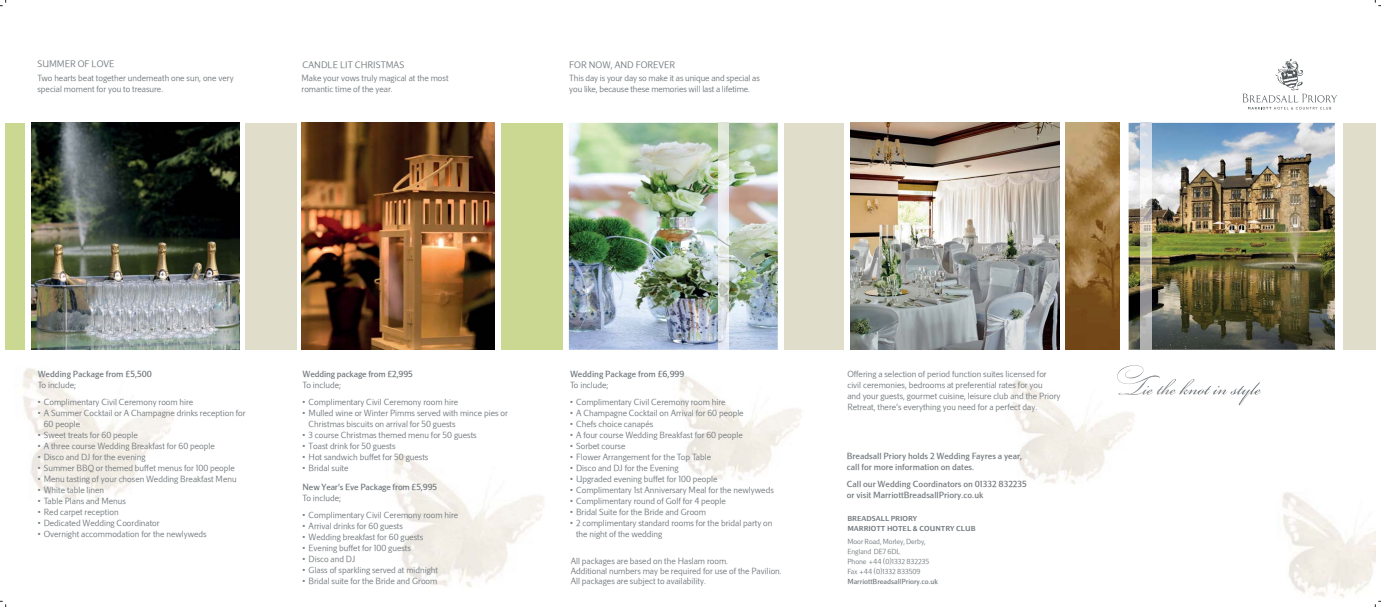
<style>
.page{position:relative;width:1381px;height:607px;background:#fff}
.page>*{position:absolute;margin:0;border:0;box-sizing:border-box;transform-origin:0 0}
.t1{font:300 9px "Marriott";color:#757b7f}
.t2{font:300 8.5px/11px "Marriott";color:#757b7f}
.t3{font:500 8.5px/11px "Marriott";color:#757b7f}
.t4{font:300 7px/10px "Marriott";color:#757b7f}
.t5{font:700 7px/10px "Marriott";color:#757b7f}
.t6{font:500 7px "Marriott";color:#757b7f}
</style>
<div class="page">
<img style="left:22px;top:368px;width:151px;height:133px">
<img style="left:393px;top:454px;width:151px;height:133px">
<img style="left:1282px;top:492px;width:93px;height:106px">
<img style="left:679px;top:376px;width:123px;height:105px">
<img style="left:1128px;top:123px;width:206px;height:227px">
<img style="left:1140px;top:123px;width:11px;height:227px">
<div style="left:785px;top:123px;width:58px;height:227px;background:#e0ddcb"></div>
<div style="left:784px;top:123px;width:55px;height:227px;background:#e0ddcb"></div>
<div style="left:1343px;top:123px;width:32px;height:227px;background:#e0ddcb"></div>
<svg style="left:1122px;top:365px;width:139px;height:40px"></svg>
<div style="left:501px;top:123px;width:62px;height:227px;background:#cbd892"></div>
<img style="left:302px;top:123px;width:193px;height:227px">
<div style="left:6px;top:123px;width:19px;height:227px;background:#cbd892"></div>
<div style="left:245px;top:123px;width:51px;height:227px;background:#e0ddcb"></div>
<img style="left:569px;top:123px;width:208px;height:227px">
<img style="left:718px;top:123px;width:10px;height:227px">
<svg style="left:1243px;top:59px;width:94px;height:50px"></svg>
<img style="left:31px;top:123px;width:208px;height:227px">
<img style="left:1012px;top:369px;width:161px;height:116px">
<img style="left:1117px;top:369px;width:54px;height:26px">
<img style="left:850px;top:123px;width:210px;height:227px">
<img style="left:1065px;top:123px;width:54px;height:227px">
<svg style="left:0;top:0;width:7px;height:7px"></svg>
<svg style="left:0;top:600px;width:7px;height:7px"></svg>
<p class="t1" style="left:37px;top:58px;width:79px">SUMMER OF LOVE</p>
<p class="t2" style="left:37px;top:72px;width:198px">Two hearts beat together underneath one sun, one very special moment for you to treasure.</p>
<p class="t2" style="left:301px;top:72px;width:149px">Make your vows truly magical at the most romantic time of the year.</p>
<p class="t1" style="left:302px;top:59px;width:103px">CANDLE LIT CHRISTMAS</p>
<p class="t1" style="left:569px;top:59px;width:107px">FOR NOW, AND FOREVER</p>
<p class="t2" style="left:569px;top:73px;width:192px">This day is your day so make it as unique and special as you like, because these memories will last a lifetime.</p>
<p class="t3" style="left:38px;top:368px;width:116px">Wedding Package from £5,500</p>
<p class="t2" style="left:38px;top:379px;width:40px">To include;</p>
<p class="t2" style="left:38px;top:396px;width:157px">• Complimentary Civil Ceremony room hire</p>
<p class="t2" style="left:44px;top:407px;width:203px;text-indent:-6px">• A Summer Cocktail or A Champagne drinks reception for<br>60 people</p>
<p class="t2" style="left:38px;top:429px;width:102px">• Sweet treats for 60 people</p>
<p class="t2" style="left:38px;top:440px;width:179px">• A three course Wedding Breakfast for 60 people</p>
<p class="t2" style="left:38px;top:451px;width:109px">• Disco and DJ for the evening</p>
<p class="t2" style="left:38px;top:462px;width:199px">• Summer BBQ or themed buffet menus for 100 people</p>
<p class="t2" style="left:38px;top:473px;width:200px">• Menu tasting of your chosen Wedding Breakfast Menu</p>
<p class="t2" style="left:38px;top:484px;width:68px">• White table linen</p>
<p class="t2" style="left:38px;top:495px;width:90px">• Table Plans and Menus</p>
<p class="t2" style="left:38px;top:506px;width:82px">• Red carpet reception</p>
<p class="t2" style="left:38px;top:517px;width:123px">• Dedicated Wedding Coordinator</p>
<p class="t2" style="left:38px;top:528px;width:170px">• Overnight accommodation for the newlyweds</p>
<p class="t3" style="left:302px;top:368px;width:112px">Wedding package from £2,995</p>
<p class="t2" style="left:302px;top:379px;width:40px">To include;</p>
<p class="t2" style="left:302px;top:396px;width:157px">• Complimentary Civil Ceremony room hire</p>
<p class="t2" style="left:308px;top:407px;width:201px;text-indent:-6px">• Mulled wine or Winter Pimms served with mince pies or<br>Christmas biscuits on arrival for 50 guests</p>
<p class="t2" style="left:302px;top:429px;width:176px">• 3 course Christmas themed menu for 50 guests</p>
<p class="t2" style="left:302px;top:440px;width:94px">• Toast drink for 50 guests</p>
<p class="t2" style="left:302px;top:451px;width:127px">• Hot sandwich buffet for 50 guests</p>
<p class="t2" style="left:302px;top:462px;width:48px">• Bridal suite</p>
<p class="t3" style="left:302px;top:481px;width:136px">New Year’s Eve Package from £5,995</p>
<p class="t2" style="left:302px;top:492px;width:40px">To include;</p>
<p class="t2" style="left:302px;top:509px;width:157px">• Complimentary Civil Ceremony room hire</p>
<p class="t2" style="left:302px;top:520px;width:102px">• Arrival drinks for 60 guests</p>
<p class="t2" style="left:302px;top:531px;width:122px">• Wedding breakfast for 60 guests</p>
<p class="t2" style="left:302px;top:542px;width:110px">• Evening buffet for 100 guests</p>
<p class="t2" style="left:302px;top:553px;width:54px">• Disco and DJ</p>
<p class="t2" style="left:302px;top:564px;width:137px">• Glass of sparkling served at midnight</p>
<p class="t2" style="left:302px;top:575px;width:136px">• Bridal suite for the Bride and Groom</p>
<p class="t3" style="left:570px;top:368px;width:116px">Wedding Package from £6,999</p>
<p class="t2" style="left:570px;top:379px;width:40px">To include;</p>
<p class="t2" style="left:570px;top:396px;width:157px">• Complimentary Civil Ceremony room hire</p>
<p class="t2" style="left:570px;top:407px;width:175px">• A Champagne Cocktail on Arrival for 60 people</p>
<p class="t2" style="left:570px;top:418px;width:85px">• Chefs choice canapés</p>
<p class="t2" style="left:570px;top:429px;width:174px">• A four course Wedding Breakfast for 60 people</p>
<p class="t2" style="left:570px;top:440px;width:57px">• Sorbet course</p>
<p class="t2" style="left:570px;top:451px;width:143px">• Flower Arrangement for the Top Table</p>
<p class="t2" style="left:570px;top:462px;width:110px">• Disco and DJ for the Evening</p>
<p class="t2" style="left:570px;top:473px;width:149px">• Upgraded evening buffet for 100 people</p>
<p class="t2" style="left:570px;top:484px;width:205px">• Complimentary 1st Anniversary Meal for the newlyweds</p>
<p class="t2" style="left:570px;top:495px;width:157px">• Complimentary round of Golf for 4 people</p>
<p class="t2" style="left:570px;top:506px;width:137px">• Bridal Suite for the Bride and Groom</p>
<p class="t2" style="left:576px;top:517px;width:198px;text-indent:-6px">• 2 complimentary standard rooms for the bridal party on the night of the wedding</p>
<p class="t2" style="left:570px;top:555px;width:213px;line-height:10.2px">All packages are based on the Haslam room.<br>Additional numbers may be required for use of the Pavilion.<br>All packages are subject to availability.</p>
<p class="t2" style="left:847px;top:368px;width:215px">Offering a selection of period function suites licensed for civil ceremonies, bedrooms at preferential rates for you<br>and your guests, gourmet cuisine, leisure club and the Priory Retreat, there’s everything you need for a perfect day.</p>
<p class="t3" style="left:846px;top:450px;width:177px">Breadsall Priory holds 2 Wedding Fayres a year, call for more information on dates.</p>
<p class="t3" style="left:846px;top:478px;width:182px">Call our Wedding Coordinators on 01332 832235 or visit MarriottBreadsallPriory.co.uk</p>
<p class="t5" style="left:847px;top:513px;width:130px">BREADSALL PRIORY<br>MARRIOTT HOTEL &amp; COUNTRY CLUB</p>
<p class="t4" style="left:847px;top:536px;width:83px">Moor Road, Morley, Derby,<br>England DE7 6DL<br>Phone +44 (0)1332 832235<br>Fax +44 (0)1332 833509</p>
<p class="t6" style="left:847px;top:576px;width:92px">MarriottBreadsallPriory.co.uk</p>
</div>
